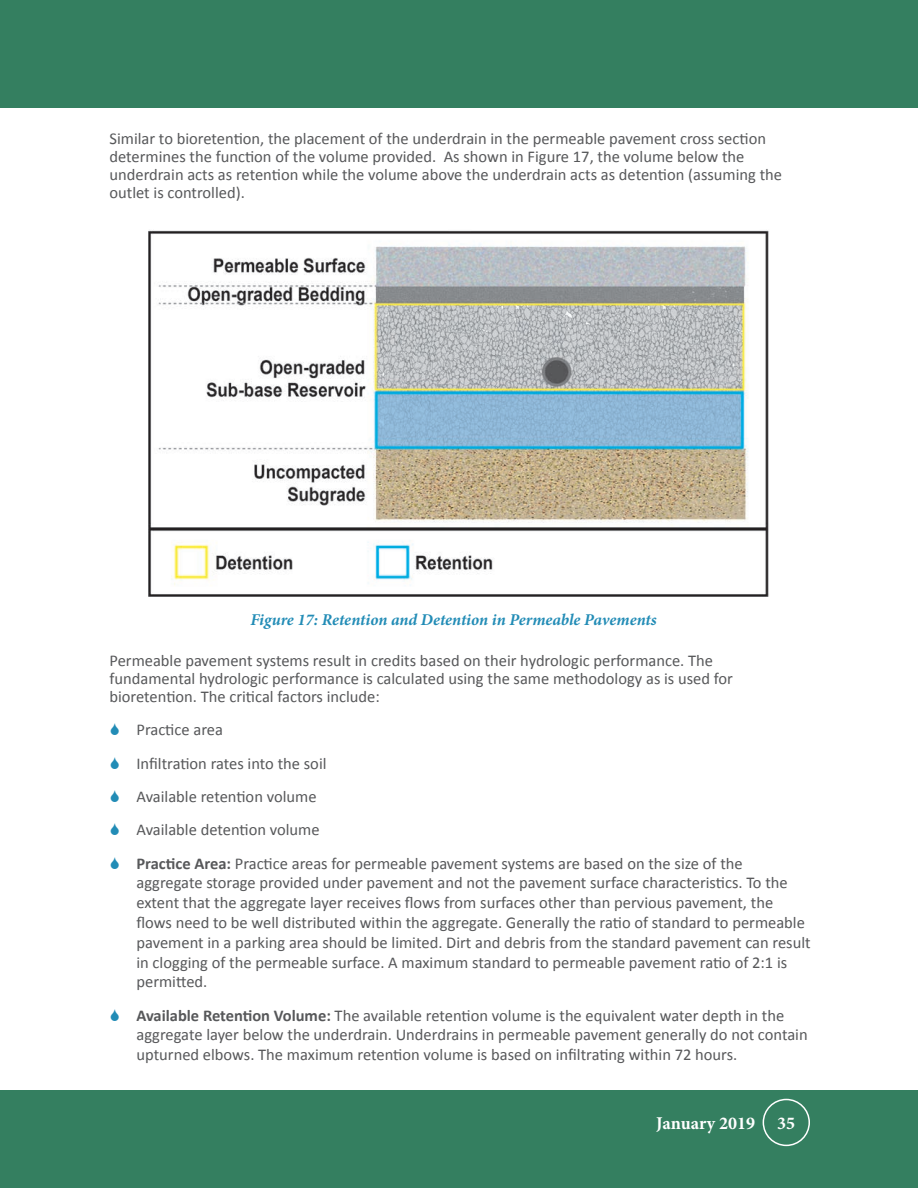
<style>
.page{position:relative;width:918px;height:1188px;background:#fff}
.page>*{position:absolute;margin:0;border:0;box-sizing:border-box;transform-origin:0 0}
.t1{font:700 18px "Minion Pro";color:#fff}
.Subheader_2{font:16.5px/19.8px "Calibri";color:#57585a}
.t2{font:italic 700 16.5px "Minion Pro";letter-spacing:-.005em;color:#228cb6}
.s1{font-weight:700}
</style>
<div class="page">
<div style="left:0;top:1091px;width:918px;height:97px;background:#347f60"></div>
<div style="left:0;top:0;width:918px;height:108px;background:#347f60"></div>
<div style="left:763px;top:1099px;width:47px;height:47px;border:2px solid #fff;border-radius:50%"></div>
<img style="left:149px;top:230px;width:620px;height:367px">
<p class="Subheader_2" style="left:110px;top:130px;width:674px;line-height:18px">Similar to bioretention, the placement of the underdrain in the permeable pavement cross section determines the function of the volume provided. As shown in Figure 17, the volume below the underdrain acts as retention while the volume above the underdrain acts as detention (assuming the outlet is controlled).</p>
<p class="t2" style="left:250px;top:608px;width:408px">Figure 17: Retention and Detention in Permeable Pavements</p>
<p class="Subheader_2" style="left:110px;top:652px;width:625px;line-height:18px">Permeable pavement systems result in credits based on their hydrologic performance. The fundamental hydrologic performance is calculated using the same methodology as is used for bioretention. The critical factors include:</p>
<p class="Subheader_2" style="left:136px;top:720px;width:88px">Practice area</p>
<p class="Subheader_2" style="left:136px;top:753px;width:192px">Infiltration rates into the soil</p>
<p class="Subheader_2" style="left:136px;top:787px;width:182px">Available retention volume</p>
<p class="Subheader_2" style="left:136px;top:820px;width:185px">Available detention volume</p>
<p class="Subheader_2" style="left:136px;top:853px;width:676px"><span class="s1">Practice Area:</span> Practice areas for permeable pavement systems are based on the size of the aggregate storage provided under pavement and not the pavement surface characteristics. To the extent that the aggregate layer receives flows from surfaces other than pervious pavement, the flows need to be well distributed within the aggregate. Generally the ratio of standard to permeable pavement in a parking area should be limited. Dirt and debris from the standard pavement can result in clogging of the permeable surface. A maximum standard to permeable pavement ratio of 2:1 is permitted.</p>
<p class="Subheader_2" style="left:136px;top:1005px;width:673px"><span class="s1">Available Retention Volume:</span> The available retention volume is the equivalent water depth in the aggregate layer below the underdrain. Underdrains in permeable pavement generally do not contain upturned elbows. The maximum retention volume is based on infiltrating within 72 hours.</p>
<p class="t1" style="left:656px;top:1110px;width:141px">January 2019 35</p>
</div>
